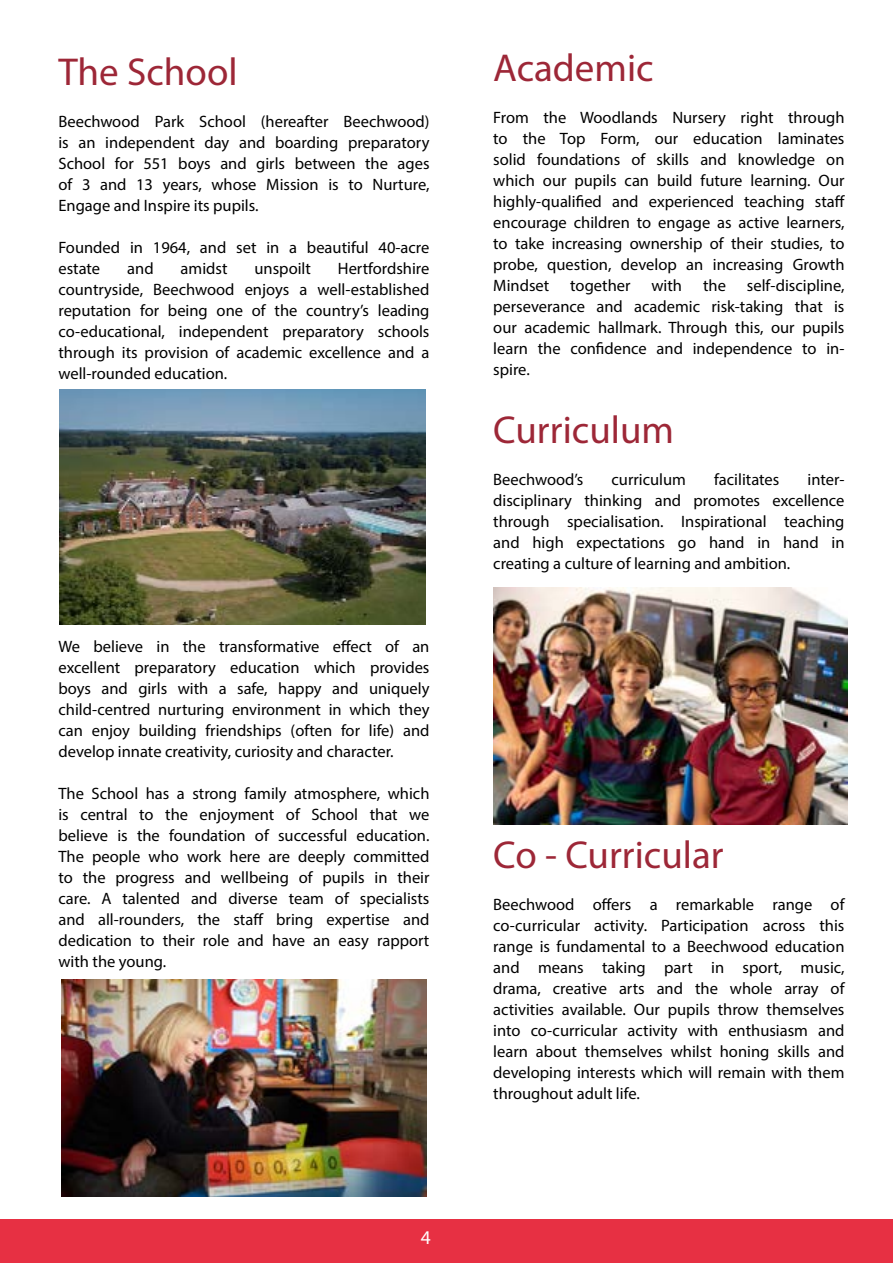
<style>
.page{position:relative;width:893px;height:1263px;background:#fff}
.page>*{position:absolute;margin:0;border:0;box-sizing:border-box;transform-origin:0 0}
.t1{font:39px "Myriad Pro";color:#9d2737}
.t2{font:19.5px "Myriad Pro";color:#fff}
.t3{font:16.5px/21px "Myriad Pro";color:#000;text-align:justify}
</style>
<div class="page">
<div style="left:0;top:1219px;width:893px;height:44px;background:#e73043"></div>
<img style="left:60px;top:389px;width:365px;height:236px">
<img style="left:493px;top:588px;width:354px;height:237px">
<img style="left:62px;top:979px;width:364px;height:217px">
<h1 class="t1" style="left:58px;top:48px;width:181px">The School</h1>
<p class="t3" style="left:58px;top:111px;width:373px">Beechwood Park School (hereafter Beechwood) is an independent day and boarding preparatory School for 551 boys and girls between the ages of 3 and 13 years, whose Mission is to Nurture, Engage and Inspire its pupils.</p>
<p class="t3" style="left:58px;top:237px;width:372px">Founded in 1964, and set in a beautiful 40-acre estate</p>
<p class="t3" style="left:58px;top:258px;width:373px;text-indent:279px">Hertfordshire countryside, Beechwood enjoys a well-established reputation for being one of the country’s leading co-educational, independent preparatory schools through its provision of academic excellence and a well-rounded education.</p>
<p class="t3" style="left:127px;top:258px;width:28px">and</p>
<p class="t3" style="left:181px;top:258px;width:48px">amidst</p>
<p class="t3" style="left:254px;top:258px;width:58px">unspoilt</p>
<p class="t3" style="left:58px;top:636px;width:373px">We believe in the transformative effect of an excellent preparatory education which provides boys and girls with a safe, happy and uniquely child-centred nurturing environment in which they can enjoy building friendships (often for life) and develop innate creativity, curiosity and character.</p>
<p class="t3" style="left:58px;top:783px;width:373px">The School has a strong family atmosphere, which is central to the enjoyment of School that we believe is the foundation of successful education.<br>The people who work here are deeply committed to the progress and wellbeing of pupils in their care. A talented and diverse team of specialists and all-rounders, the staff bring expertise and dedication to their role and have an easy rapport with the young.</p>
<p class="t2" style="left:421px;top:1225px;width:12px">4</p>
<h1 class="t1" style="left:493px;top:44px;width:162px">Academic</h1>
<p class="t3" style="left:493px;top:107px;width:353px">From the Woodlands Nursery right through to the Top Form, our education laminates solid foundations of skills and knowledge on which our pupils can build future learning. Our highly-qualified and experienced teaching staff encourage children to engage as active learners, to take increasing ownership of their studies, to probe, question, develop an increasing Growth Mindset</p>
<p class="t3" style="left:493px;top:275px;width:353px;text-indent:254px">self-discipline, perseverance and academic risk-taking that is our academic hallmark. Through this, our pupils learn the confidence and independence to in&shy;spire.</p>
<h1 class="t1" style="left:493px;top:406px;width:182px">Curriculum</h1>
<p class="t3" style="left:493px;top:469px;width:92px">Beechwood’s</p>
<p class="t3" style="left:611px;top:469px;width:76px">curriculum</p>
<p class="t3" style="left:714px;top:469px;width:67px">facilitates</p>
<p class="t3" style="left:570px;top:275px;width:62px">together</p>
<p class="t3" style="left:651px;top:275px;width:32px">with</p>
<p class="t3" style="left:703px;top:275px;width:24px">the</p>
<p class="t3" style="left:493px;top:469px;width:353px;text-indent:314px">inter&shy;disciplinary thinking and promotes excellence through specialisation. Inspirational teaching and high expectations go hand in hand in creating a culture of learning and ambition.</p>
<h1 class="t1" style="left:493px;top:831px;width:232px">Co - Curricular</h1>
<p class="t3" style="left:493px;top:893px;width:353px">Beechwood offers a remarkable range of co-curricular activity. Participation across this range is fundamental to a Beechwood education and means taking part in sport, music, drama, creative arts and the whole array of activities available. Our pupils throw themselves into co-curricular activity with enthusiasm and learn about themselves whilst honing skills and developing interests which will remain with them throughout adult life.</p>
</div>
